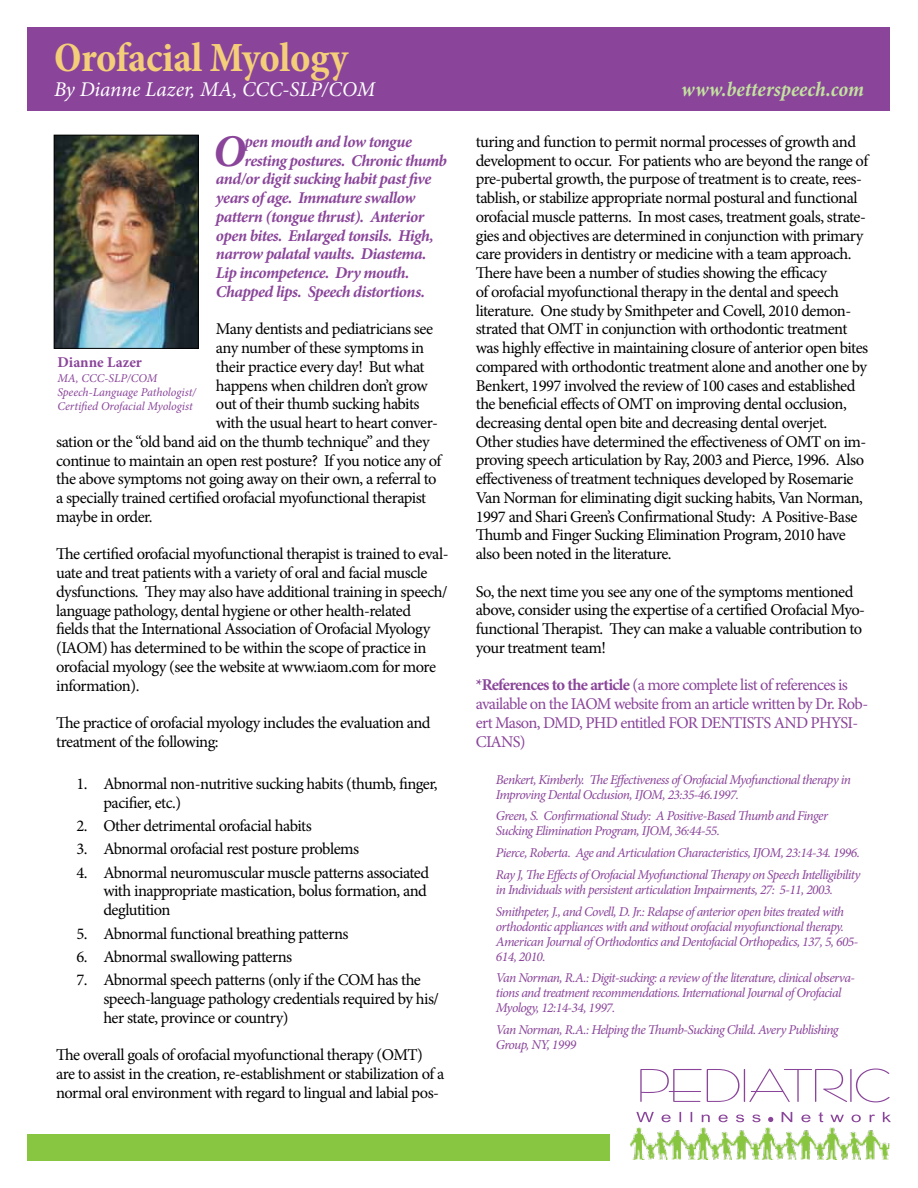
<style>
.page{position:relative;width:918px;height:1188px;background:#fff}
.page>*{position:absolute;margin:0;border:0;box-sizing:border-box;transform-origin:0 0}
.t1{font:italic 700 45.45px "Minion Pro";color:#8a459a}
.t2{font:700 condensed 42px "Minion Pro";letter-spacing:-.01em;color:#f4ce79}
.t3{font:italic 21px "Minion Pro";color:#fff}
.t4{font:italic 700 condensed 21px "Minion Pro";letter-spacing:.005em;color:#c3e2a0}
.t5{font:16.5px/18.8px "Minion Pro";letter-spacing:-.03em;color:#000}
.t6{font:italic 700 16.5px "Minion Pro";letter-spacing:-.035em;color:#8a459a}
.t7{font:16.5px/18.8px "Minion Pro";letter-spacing:-.045em;color:#8a459a}
.t8{font:700 15px "Minion Pro";color:#8a459a}
.t9{font:italic 13.5px/15px "Minion Pro";letter-spacing:-.05em;color:#8a459a}
.t10{font:italic 12px/14.4px "Minion Pro";letter-spacing:-.005em;color:#8a459a}
.s1{font-weight:700}
</style>
<div class="page">
<div style="left:27px;top:27px;width:863px;height:84px;background:#8a459a"></div>
<img style="left:56px;top:137px;width:140px;height:210px">
<div style="left:54px;top:135px;width:144px;height:214px;border:1px solid #000"></div>
<div style="left:27px;top:1134px;width:583px;height:27px;background:#88c540"></div>
<img style="left:630px;top:1127px;width:259px;height:33px">
<svg style="left:640px;top:1068px;width:250px;height:34px"></svg>
<svg style="left:636px;top:1112px;width:255px;height:10px"></svg>
<h2 class="t2" style="left:54px;top:29px;width:296px">Orofacial Myology</h2>
<p class="t3" style="left:54px;top:75px;width:323px">By Dianne Lazer, MA, CCC-SLP/COM</p>
<h1 class="t1" style="left:213px;top:119px;width:34px">O</h1>
<p class="t6" style="left:245px;top:130px;width:169px">pen mouth and low tongue</p>
<p class="t6" style="left:245px;top:149px;width:204px">resting postures. Chronic thumb</p>
<p class="t6" style="left:216px;top:167px;width:217px">and/or digit sucking habit past five</p>
<p class="t6" style="left:216px;top:186px;width:201px">years of age. Immature swallow</p>
<p class="t6" style="left:216px;top:205px;width:210px">pattern (tongue thrust). Anterior</p>
<p class="t6" style="left:216px;top:224px;width:219px">open bites. Enlarged tonsils. High,</p>
<p class="t6" style="left:216px;top:242px;width:212px">narrow palatal vaults. Diastema.</p>
<p class="t6" style="left:216px;top:261px;width:195px">Lip incompetence. Dry mouth.</p>
<p class="t6" style="left:216px;top:280px;width:211px">Chapped lips. Speech distortions.</p>
<p class="t5" style="left:216px;top:320px;width:219px">Many dentists and pediatricians see</p>
<p class="t5" style="left:216px;top:339px;width:210px">any number of these symptoms in</p>
<p class="t5" style="left:216px;top:357px;width:210px">their practice every day! But what</p>
<p class="t5" style="left:216px;top:376px;width:213px">happens when children don’t grow</p>
<p class="t5" style="left:216px;top:395px;width:205px">out of their thumb sucking habits</p>
<p class="t5" style="left:216px;top:414px;width:223px">with the usual heart to heart conver-</p>
<p class="t5" style="left:56px;top:432px;width:375px">sation or the “old band aid on the thumb technique” and they</p>
<p class="t5" style="left:56px;top:451px;width:387px">continue to maintain an open rest posture? If you notice any of</p>
<p class="t5" style="left:56px;top:470px;width:382px">the above symptoms not going away on their own, a referral to</p>
<p class="t5" style="left:56px;top:489px;width:372px">a specially trained certified orofacial myofunctional therapist</p>
<p class="t5" style="left:56px;top:507px;width:98px">maybe in order.</p>
<p class="t5" style="left:56px;top:545px;width:394px">The certified orofacial myofunctional therapist is trained to eval&shy;uate and treat patients with a variety of oral and facial muscle dysfunctions. They may also have additional training in speech/ language pathology, dental hygiene or other health-related<br>fields that the International Association of Orofacial Myology (IAOM) has determined to be within the scope of practice in orofacial myology (see the website at www.iaom.com for more information).</p>
<p class="t5" style="left:56px;top:714px;width:376px">The practice of orofacial myology includes the evaluation and treatment of the following:</p>
<p class="t5" style="left:103px;top:774px;width:336px;text-indent:-27px">1. Abnormal non-nutritive sucking habits (thumb, finger, pacifier, etc.)</p>
<p class="t5" style="left:76px;top:816px;width:237px">2. Other detrimental orofacial habits</p>
<p class="t5" style="left:76px;top:840px;width:284px">3. Abnormal orofacial rest posture problems</p>
<p class="t5" style="left:103px;top:863px;width:327px;text-indent:-27px">4. Abnormal neuromuscular muscle patterns associated with inappropriate mastication, bolus formation, and deglutition</p>
<p class="t5" style="left:76px;top:924px;width:274px">5. Abnormal functional breathing patterns</p>
<p class="t5" style="left:76px;top:947px;width:217px">6. Abnormal swallowing patterns</p>
<p class="t5" style="left:103px;top:971px;width:337px;text-indent:-27px">7. Abnormal speech patterns (only if the COM has the speech-language pathology credentials required by his/ her state, province or country)</p>
<p class="t5" style="left:56px;top:1046px;width:390px">The overall goals of orofacial myofunctional therapy (OMT) are to assist in the creation, re-establishment or stabilization of a normal oral environment with regard to lingual and labial pos-</p>
<p class="t8" style="left:57px;top:352px;width:86px">Dianne Lazer</p>
<p class="t10" style="left:57px;top:371px;width:140px">MA, CCC-SLP/COM<br>Speech-Language Pathologist/<br>Certified Orofacial Myologist</p>
<p class="t4" style="left:681px;top:74px;width:184px">www.betterspeech.com</p>
<p class="t5" style="left:476px;top:132px;width:394px">turing and function to permit normal processes of growth and development to occur. For patients who are beyond the range of pre-pubertal growth, the purpose of treatment is to create, rees&shy;tablish, or stabilize appropriate normal postural and functional orofacial muscle patterns. In most cases, treatment goals, strate&shy;gies and objectives are determined in conjunction with primary care providers in dentistry or medicine with a team approach.<br>There have been a number of studies showing the efficacy<br>of orofacial myofunctional therapy in the dental and speech literature. One study by Smithpeter and Covell, 2010 demon&shy;strated that OMT in conjunction with orthodontic treatment was highly effective in maintaining closure of anterior open bites compared with orthodontic treatment alone and another one by Benkert, 1997 involved the review of 100 cases and established the beneficial effects of OMT on improving dental occlusion, decreasing dental open bite and decreasing dental overjet.<br>Other studies have determined the effectiveness of OMT on im&shy;proving speech articulation by Ray, 2003 and Pierce, 1996. Also effectiveness of treatment techniques developed by Rosemarie Van Norman for eliminating digit sucking habits, Van Norman, 1997 and Shari Green’s Confirmational Study: A Positive-Base Thumb and Finger Sucking Elimination Program, 2010 have also been noted in the literature.</p>
<p class="t5" style="left:476px;top:582px;width:391px">So, the next time you see any one of the symptoms mentioned above, consider using the expertise of a certified Orofacial Myo&shy;functional Therapist. They can make a valuable contribution to your treatment team!</p>
<p class="t7" style="left:476px;top:676px;width:394px"><span class="s1">*References to the article</span> (a more complete list of references is available on the IAOM website from an article written by Dr. Rob&shy;ert Mason, DMD, PHD entitled FOR DENTISTS AND PHYSI-CIANS)</p>
<p class="t9" style="left:496px;top:772px;width:356px">Benkert, Kimberly. The Effectiveness of Orofacial Myofunctional therapy in<br>Improving Dental Occlusion, IJOM, 23:35-46.1997.</p>
<p class="t9" style="left:496px;top:809px;width:333px">Green, S. Confirmational Study: A Positive-Based Thumb and Finger<br>Sucking Elimination Program, IJOM, 36:44-55.</p>
<p class="t9" style="left:496px;top:842px;width:366px;line-height:21.8px">Pierce, Roberta. Age and Articulation Characteristics, IJOM, 23:14-34. 1996.<br>Ray J, The Effects of Orofacial Myofunctional Therapy on Speech Intelligibility</p>
<p class="t9" style="left:496px;top:879px;width:350px;line-height:21.8px">in Individuals with persistent articulation Impairments, 27: 5-11, 2003.<br>Smithpeter, J., and Covell, D. Jr.: Relapse of anterior open bites treated with</p>
<p class="t9" style="left:496px;top:919px;width:364px">orthodontic appliances with and without orofacial myofunctional therapy.<br>American Journal of Orthodontics and Dentofacial Orthopedics, 137, 5, 605-<br>614, 2010.</p>
<p class="t9" style="left:496px;top:971px;width:360px">Van Norman, R.A.: Digit-sucking: a review of the literature, clinical observa&shy;tions and treatment recommendations. International Journal of Orofacial<br>Myology, 12:14-34, 1997.</p>
<p class="t9" style="left:496px;top:1022px;width:344px">Van Norman, R.A.: Helping the Thumb-Sucking Child. Avery Publishing<br>Group, NY, 1999</p>
</div>
